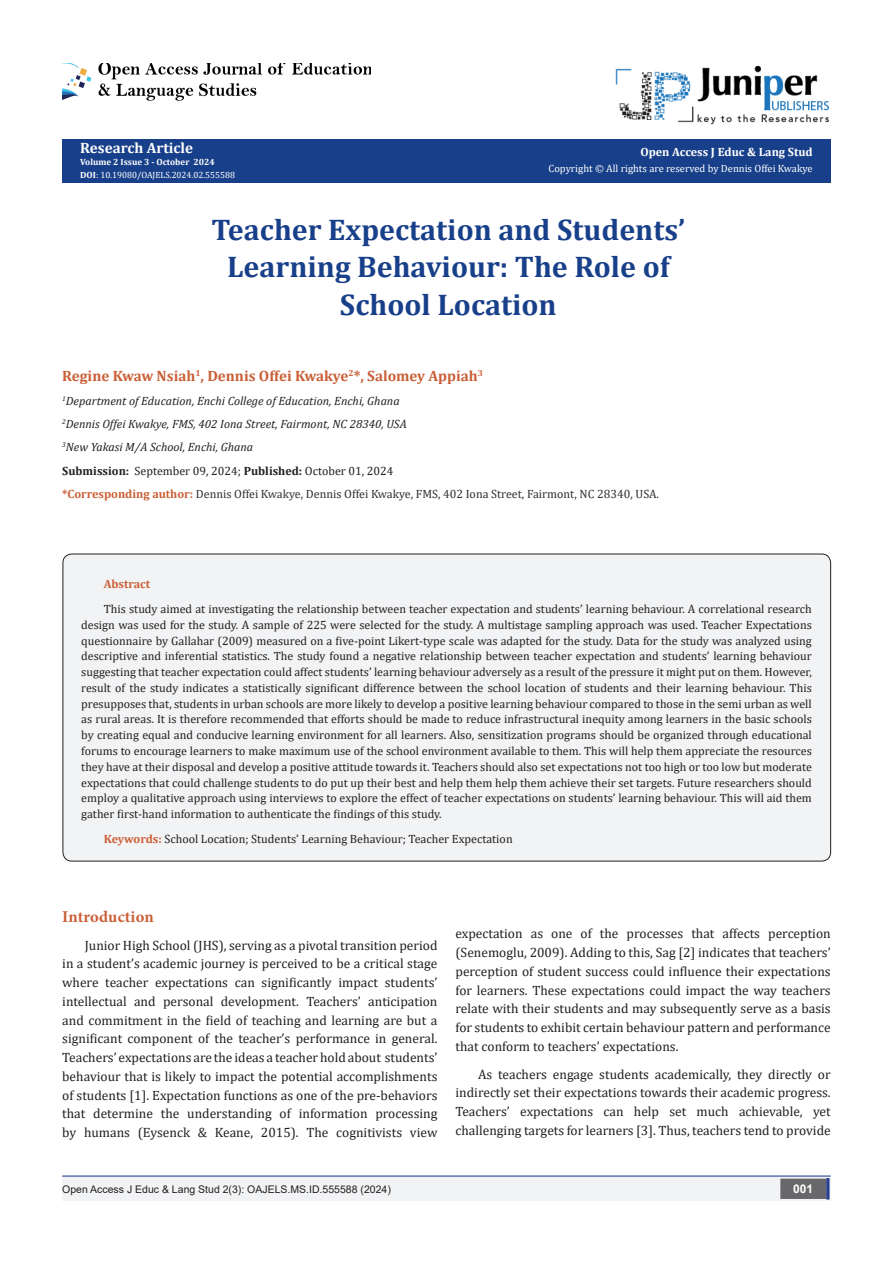
<style>
.page{position:relative;width:893px;height:1263px;background:#fff}
.page>*{position:absolute;margin:0;border:0;box-sizing:border-box;transform-origin:0 0}
.t1{font:700 30px/37.5px "Cambria";color:#183f89;text-align:center}
.t2{font:700 16.5px "Minion Pro";letter-spacing:.005em;color:#ca5f37}
.t3{font:700 15px "Cambria";color:#ca5f37}
.t4{font:700 15px "Cambria";color:#fff}
.t5{font:13.5px/18.8px "Cambria";color:#231f20;text-align:justify}
.t6{font:12px/15.8px "Cambria";color:#231f20;text-align:justify}
.t7{font:italic 12px "Cambria";color:#231f20}
.t8{font:12px "Cambria";color:#312f30}
.t9{font:700 12px "Cambria";color:#fff}
.t10{font:700 12px "Cambria";color:#ca5f37}
.t11{font:700 12px "Arial";color:#fff}
.t12{font:10.5px "Arial";color:#231f20}
.t13{font:10.5px "Cambria";color:#fff}
.t14{font:9px "Cambria";color:#fff}
.t15{font:700 9px "Cambria";color:#fff}
.s1{font-weight:700}
.s2{font-weight:700;color:#ca5f37}
</style>
<div class="page">
<div style="left:62px;top:139px;width:769px;height:44px;background:#183f89"></div>
<hr style="left:62px;top:1175px;width:769px;height:1px;background:#253f8e">
<div style="left:62px;top:1177px;width:494px;height:24px;background:#f2f3f4"></div>
<div style="left:510px;top:1177px;width:321px;height:24px;background:#f2f3f4"></div>
<div style="left:781px;top:1179px;width:44px;height:19px;background:#68676a"></div>
<div style="left:780px;top:1178px;width:46px;height:21px;border:2px solid #68676a"></div>
<div style="left:826px;top:1178px;width:3px;height:21px;background:#253f8e;border:2px solid #253f8e"></div>
<img style="left:616px;top:65px;width:213px;height:60px">
<img style="left:62px;top:63px;width:309px;height:38px">
<div style="left:63px;top:554px;width:768px;height:307px;background:#f2f3f4;border-radius:9px"></div>
<p class="t4" style="left:80px;top:137px;width:114px">Research Article</p>
<p class="t15" style="left:80px;top:156px;width:136px">Volume 2 Issue 3 - October 2024</p>
<p class="t14" style="left:80px;top:169px;width:156px"><span class="s1">DOI</span>: 10.19080/OAJELS.2024.02.555588</p>
<p class="t9" style="left:640px;top:144px;width:174px">Open Access J Educ &amp; Lang Stud</p>
<p class="t13" style="left:548px;top:162px;width:266px">Copyright © All rights are reserved by Dennis Offei Kwakye</p>
<p class="t1" style="left:211px;top:210px;width:475px">Teacher Expectation and Students’<br>Learning Behaviour: The Role of<br>School Location</p>
<p class="t3" style="left:62px;top:365px;width:422px">Regine Kwaw Nsiah<sup>1</sup>, Dennis Offei Kwakye<sup>2</sup>*, Salomey Appiah<sup>3</sup></p>
<p class="t7" style="left:62px;top:392px;width:339px"><sup>1</sup>Department of Education, Enchi College of Education, Enchi, Ghana</p>
<p class="t7" style="left:62px;top:415px;width:346px"><sup>2</sup>Dennis Offei Kwakye, FMS, 402 Iona Street, Fairmont, NC 28340, USA</p>
<p class="t7" style="left:62px;top:439px;width:193px"><sup>3</sup>New Yakasi M/A School, Enchi, Ghana</p>
<p class="t6" style="left:62px;top:463px;width:333px"><span class="s1">Submission:</span> September 09, 2024; <span class="s1">Published:</span> October 01, 2024</p>
<p class="t8" style="left:62px;top:487px;width:598px"><span class="s2">*Corresponding author:</span> Dennis Offei Kwakye, Dennis Offei Kwakye, FMS, 402 Iona Street, Fairmont, NC 28340, USA.</p>
<p class="t10" style="left:104px;top:576px;width:48px">Abstract</p>
<p class="t6" style="left:81px;top:601px;width:732px;text-indent:23px">This study aimed at investigating the relationship between teacher expectation and students’ learning behaviour. A correlational research design was used for the study. A sample of 225 were selected for the study. A multistage sampling approach was used. Teacher Expectations questionnaire by Gallahar (2009) measured on a five-point Likert-type scale was adapted for the study. Data for the study was analyzed using descriptive and inferential statistics. The study found a negative relationship between teacher expectation and students’ learning behaviour suggesting that teacher expectation could affect students’ learning behaviour adversely as a result of the pressure it might put on them. However, result of the study indicates a statistically significant difference between the school location of students and their learning behaviour. This presupposes that, students in urban schools are more likely to develop a positive learning behaviour compared to those in the semi urban as well as rural areas. It is therefore recommended that efforts should be made to reduce infrastructural inequity among learners in the basic schools by creating equal and conducive learning environment for all learners. Also, sensitization programs should be organized through educational forums to encourage learners to make maximum use of the school environment available to them. This will help them appreciate the resources they have at their disposal and develop a positive attitude towards it. Teachers should also set expectations not too high or too low but moderate expectations that could challenge students to do put up their best and help them help them achieve their set targets. Future researchers should employ a qualitative approach using interviews to explore the effect of teacher expectations on students’ learning behaviour. This will aid them gather first-hand information to authenticate the findings of this study.</p>
<p class="t6" style="left:104px;top:831px;width:410px"><span class="s2">Keywords:</span> School Location; Students’ Learning Behaviour; Teacher Expectation</p>
<p class="t2" style="left:62px;top:905px;width:93px">Introduction</p>
<p class="t5" style="left:62px;top:936px;width:377px;text-indent:22px">Junior High School (JHS), serving as a pivotal transition period in a student’s academic journey is perceived to be a critical stage where teacher expectations can significantly impact students’ intellectual and personal development. Teachers’ anticipation and commitment in the field of teaching and learning are but a significant component of the teacher’s performance in general.<br>Teachers’ expectations are the ideas a teacher hold about students’ behaviour that is likely to impact the potential accomplishments of students [1]. Expectation functions as one of the pre-behaviors that determine the understanding of information processing by humans (Eysenck &amp; Keane, 2015). The cognitivists view</p>
<p class="t5" style="left:455px;top:924px;width:377px">expectation as one of the processes that affects perception (Senemoglu, 2009). Adding to this, Sag [2] indicates that teachers’ perception of student success could influence their expectations for learners. These expectations could impact the way teachers relate with their students and may subsequently serve as a basis for students to exhibit certain behaviour pattern and performance that conform to teachers’ expectations.</p>
<p class="t5" style="left:455px;top:1064px;width:377px;text-indent:22px">As teachers engage students academically, they directly or indirectly set their expectations towards their academic progress.<br>Teachers’ expectations can help set much achievable, yet challenging targets for learners [3]. Thus, teachers tend to provide</p>
<p class="t12" style="left:62px;top:1182px;width:330px">Open Access J Educ &amp; Lang Stud 2(3): OAJELS.MS.ID.555588 (2024)</p>
<p class="t11" style="left:793px;top:1180px;width:22px">001</p>
</div>
